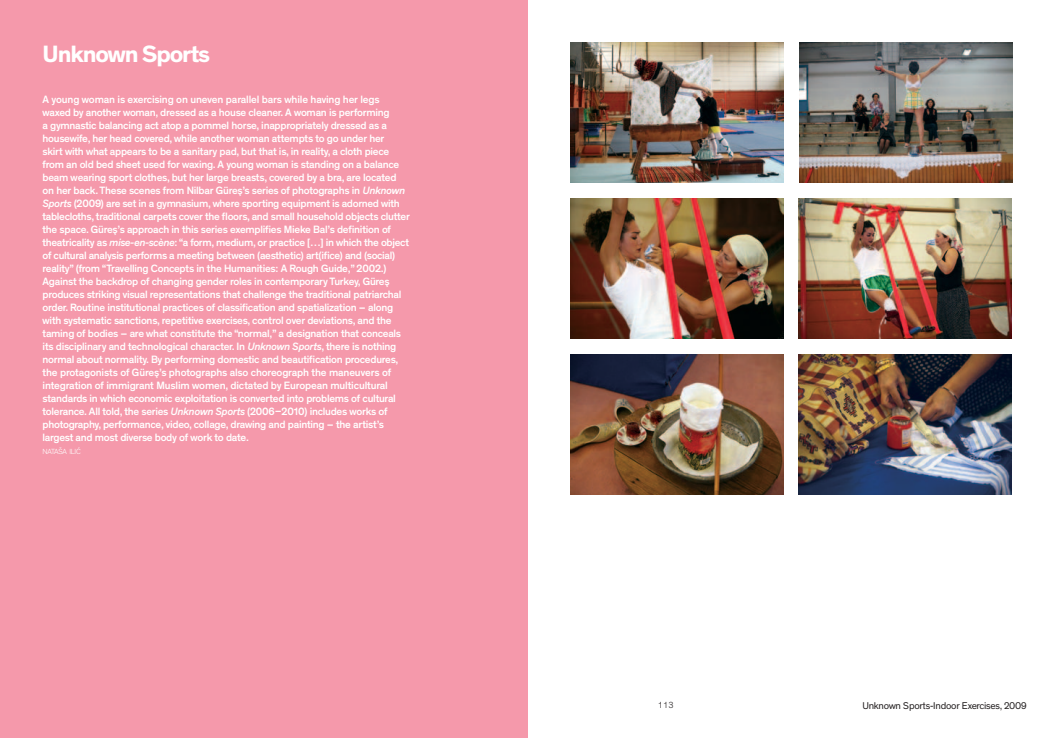
<style>
.page{position:relative;width:1055px;height:738px;background:#fff}
.page>*{position:absolute;margin:0;border:0;box-sizing:border-box;transform-origin:0 0}
.t1{font:700 24px "Theinhardt";letter-spacing:-.05em;color:#fff}
.t2{font:500 10.8px/13px "Theinhardt";letter-spacing:-.025em;color:#fff}
.t3{font:10px "Theinhardt";letter-spacing:-.025em;color:#231f20}
.t4{font:300 9px "Theinhardt";color:#231f20}
.t5{font:300 7.6px "Theinhardt";letter-spacing:-.045em;color:#fff}
.s1{font-style:italic}
</style>
<div class="page">
<div style="left:0;top:0;width:527px;height:737px;background:#f599ab"></div>
<img style="left:570px;top:198px;width:213px;height:140px">
<img style="left:570px;top:354px;width:213px;height:140px">
<img style="left:798px;top:198px;width:213px;height:140px">
<img style="left:798px;top:354px;width:213px;height:140px">
<img style="left:799px;top:43px;width:213px;height:139px">
<img style="left:570px;top:43px;width:213px;height:139px">
<h1 class="t1" style="left:43px;top:39px;width:169px">Unknown Sports</h1>
<p class="t2" style="left:43px;top:93px;width:369px">A young woman is exercising on uneven parallel bars while having her legs waxed by another woman, dressed as a house cleaner. A woman is performing<br>a gymnastic balancing act atop a pommel horse, inappropriately dressed as a housewife, her head covered, while another woman attempts to go under her<br>skirt with what appears to be a sanitary pad, but that is, in reality, a cloth piece from an old bed sheet used for waxing. A young woman is standing on a balance beam wearing sport clothes, but her large breasts, covered by a bra, are located on her back. These scenes from Nilbar Güreş’s series of photographs in <span class="s1">Unknown Sports</span> (2009) are set in a gymnasium, where sporting equipment is adorned with tablecloths, traditional carpets cover the floors, and small household objects clutter the space. Güreş’s approach in this series exemplifies Mieke Bal’s definition of theatricality as <span class="s1">mise-en-scène</span>: “a form, medium, or practice […] in which the object of cultural analysis performs a meeting between (aesthetic) art(ifice) and (social) reality” (from “Travelling Concepts in the Humanities: A Rough Guide,” 2002.)<br>Against the backdrop of changing gender roles in contemporary Turkey, Güreş produces striking visual representations that challenge the traditional patriarchal order. Routine institutional practices of classification and spatialization – along with systematic sanctions, repetitive exercises, control over deviations, and the taming of bodies – are what constitute the “normal,” a designation that conceals its disciplinary and technological character. In <span class="s1">Unknown Sports</span>, there is nothing normal about normality. By performing domestic and beautification procedures, the protagonists of Güreş’s photographs also choreograph the maneuvers of integration of immigrant Muslim women, dictated by European multicultural standards in which economic exploitation is converted into problems of cultural tolerance. All told, the series <span class="s1">Unknown Sports</span> (2006–2010) includes works of photography, performance, video, collage, drawing and painting – the artist’s largest and most diverse body of work to date.</p>
<p class="t5" style="left:43px;top:446px;width:40px">NATAŠA ILIĆ</p>
<p class="t4" style="left:658px;top:699px;width:17px">113</p>
<p class="t3" style="left:862px;top:699px;width:166px">Unknown Sports-Indoor Exercises, 2009</p>
</div>
